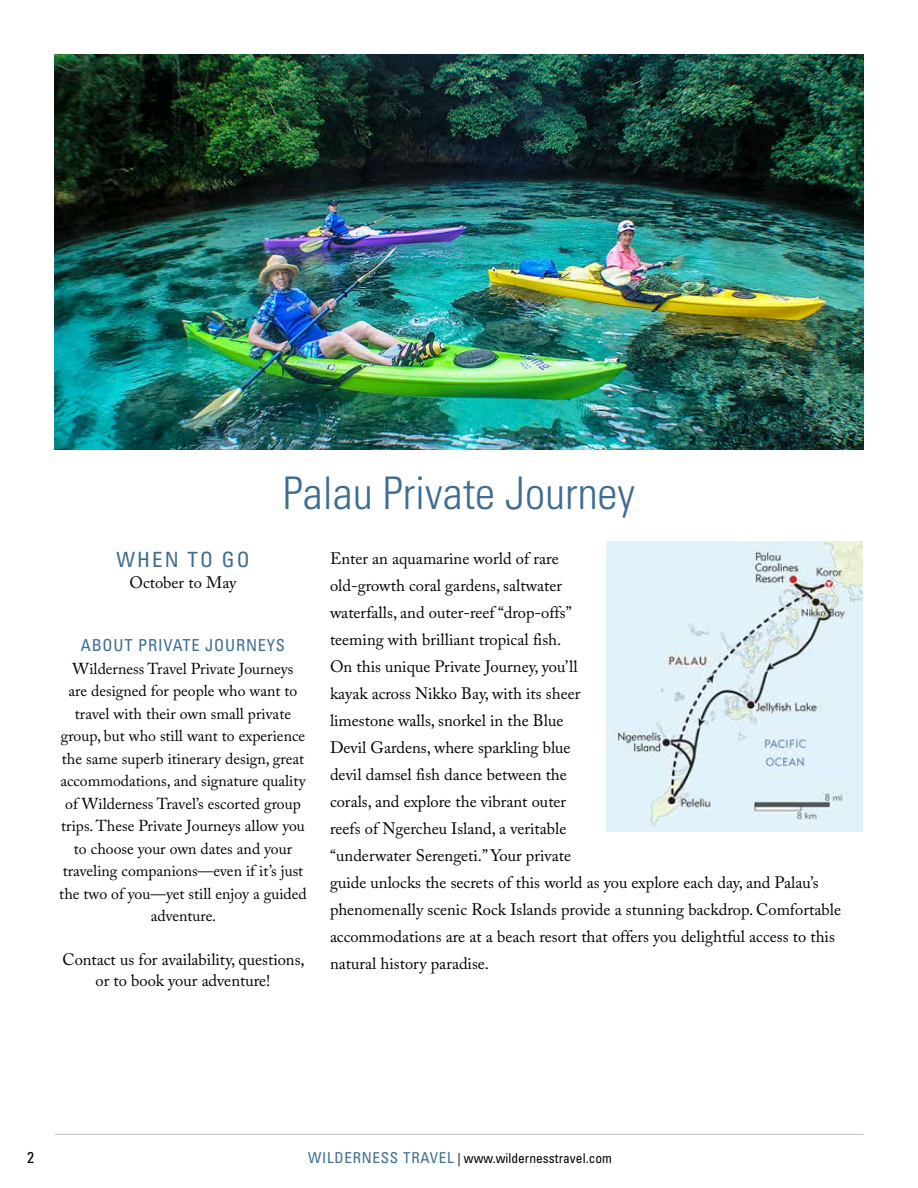
<style>
.page{position:relative;width:918px;height:1188px;background:#fff}
.page>*{position:absolute;margin:0;border:0;box-sizing:border-box;transform-origin:0 0}
.t1{font:300 condensed 45px "Univers LT Std";color:#3d6d91}
.t2{font:condensed 21px "Univers LT Std";letter-spacing:.1em;color:#3d6d91}
.t3{font:16.5px/27px "Adobe Caslon Pro";color:#000}
.t4{font:condensed 16.5px "Univers LT Std";letter-spacing:.05em;color:#3d6d91}
.t5{font:15.75px/22.5px "Adobe Caslon Pro";color:#000;text-align:center}
.t6{font:condensed 15.75px "Univers LT Std";color:#000}
.t7{font:condensed 13.5px "Univers LT Std";color:#000}
.s1{font-size:15px;color:#3d6d91}
</style>
<div class="page">
<hr style="left:55px;top:1134px;width:809px;height:1px;background:#bcbec0">
<img style="left:606px;top:541px;width:257px;height:291px">
<img style="left:55px;top:54px;width:809px;height:395px">
<h1 class="t1" style="left:283px;top:466px;width:354px">Palau Private Journey</h1>
<p class="t2" style="left:116px;top:546px;width:135px">WHEN TO GO</p>
<p class="t3" style="left:130px;top:569px;width:108px">October to May</p>
<p class="t4" style="left:81px;top:635px;width:206px">ABOUT PRIVATE JOURNEYS</p>
<p class="t5" style="left:59px;top:657px;width:249px">Wilderness Travel Private Journeys<br>are designed for people who want to travel with their own small private group, but who still want to experience the same superb itinerary design, great accommodations, and signature quality of Wilderness Travel’s escorted group trips. These Private Journeys allow you to choose your own dates and your traveling companions—even if it’s just the two of you—yet still enjoy a guided adventure.</p>
<p class="t3" style="left:62px;top:948px;width:244px;line-height:21px;text-align:center">Contact us for availability, questions, or to book your adventure!</p>
<p class="t3" style="left:330px;top:545px;width:513px">Enter an aquamarine world of rare<br>old-growth coral gardens, saltwater<br>waterfalls, and outer-reef “drop-offs”<br>teeming with brilliant tropical fish.<br>On this unique Private Journey, you’ll<br>kayak across Nikko Bay, with its sheer<br>limestone walls, snorkel in the Blue<br>Devil Gardens, where sparkling blue<br>devil damsel fish dance between the<br>corals, and explore the vibrant outer<br>reefs of Ngercheu Island, a veritable<br>“underwater Serengeti.” Your private<br>guide unlocks the secrets of this world as you explore each day, and Palau’s phenomenally scenic Rock Islands provide a stunning backdrop. Comfortable accommodations are at a beach resort that offers you delightful access to this natural history paradise.</p>
<p class="t6" style="left:27px;top:1148px;width:8px">2</p>
<p class="t7" style="left:308px;top:1150px;width:305px"><span class="s1">WILDERNESS TRAVEL</span> | www.wildernesstravel.com</p>
</div>
